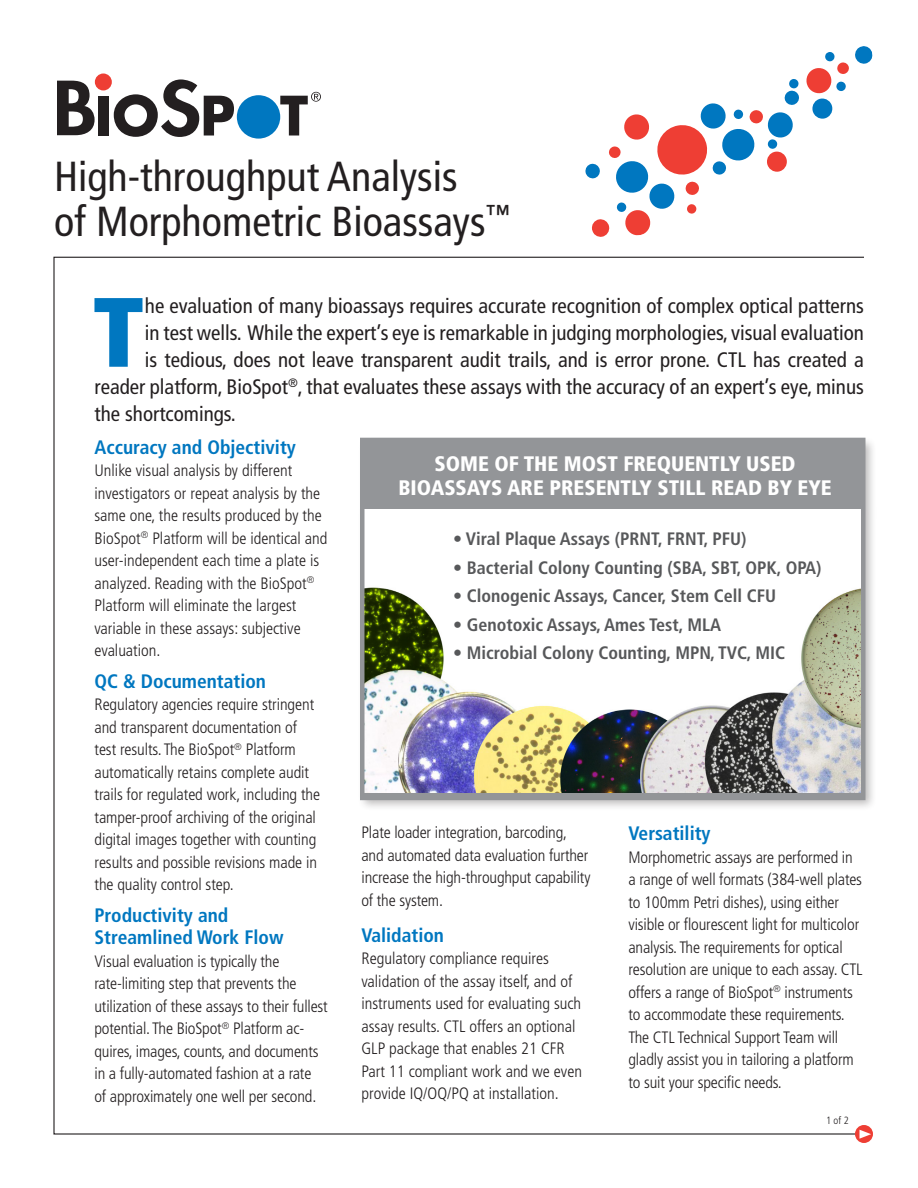
<style>
.page{position:relative;width:918px;height:1188px;background:#fff}
.page>*{position:absolute;margin:0;border:0;box-sizing:border-box;transform-origin:0 0}
.t1{font:900 condensed 98.4px "Frutiger LT Std";color:#0077c0}
.t2{font:condensed 42px "Frutiger LT Std";color:#231f20}
.t3{font:condensed 21px "Frutiger LT Std";color:#231f20}
.head{font:900 condensed 21px "Frutiger LT Std";color:#fff}
.head-2{font:700 condensed 19.5px/22.5px "Frutiger LT Std";color:#0077c0}
.head-3{font:700 condensed 18px "Frutiger LT Std";color:#57585a}
.t4{font:300 condensed 16.5px/22.5px "Frutiger LT Std";letter-spacing:-.005em;color:#231f20}
.bullets{font:300 condensed 10.5px "Frutiger LT Std";color:#231f20}
</style>
<div class="page">
<div style="left:237px;top:95px;width:43px;height:44px;background:#0077c0;border-radius:50%"></div>
<svg style="left:57px;top:81px;width:38px;height:54px"></svg>
<div style="left:95px;top:74px;width:17px;height:16px;background:#ee3e34;border-radius:50%"></div>
<div style="left:99px;top:96px;width:10px;height:40px;background:#231f20"></div>
<svg style="left:114px;top:79px;width:120px;height:58px"></svg>
<svg style="left:280px;top:92px;width:41px;height:44px"></svg>
<svg style="left:585px;top:46px;width:288px;height:191px"></svg>
<svg style="left:855px;top:1125px;width:18px;height:18px"></svg>
<svg style="left:860px;top:1130px;width:11px;height:9px"></svg>
<div style="left:358px;top:437px;width:519px;height:374px;background:#231f20;opacity:.3"></div>
<div style="left:362px;top:440px;width:502px;height:71px;background:#939598"></div>
<img style="left:365px;top:509px;width:496px;height:284px">
<div style="left:362px;top:793px;width:502px;height:6px;background:#939598"></div>
<div style="left:360px;top:438px;width:506px;height:362px;border:4px solid #939598"></div>
<p class="t2" style="left:54px;top:151px;width:405px">High-throughput Analysis</p>
<p class="t2" style="left:54px;top:196px;width:458px">of Morphometric Bioassays<sup>™</sup></p>
<p class="t1" style="left:93px;top:272px;width:52px">T</p>
<p class="t3" style="left:145px;top:293px;width:721px">he evaluation of many bioassays requires accurate recognition of complex optical patterns</p>
<p class="t3" style="left:145px;top:320px;width:721px">in test wells. While the expert’s eye is remarkable in judging morphologies, visual evaluation</p>
<p class="t3" style="left:145px;top:347px;width:721px">is tedious, does not leave transparent audit trails, and is error prone. CTL has created a</p>
<p class="t3" style="left:94px;top:374px;width:771px">reader platform, BioSpot<sup>®</sup>, that evaluates these assays with the accuracy of an expert’s eye, minus</p>
<p class="t3" style="left:94px;top:401px;width:143px">the shortcomings.</p>
<p class="head-2" style="left:94px;top:436px;width:203px">Accuracy and Objectivity</p>
<p class="t4" style="left:94px;top:460px;width:234px">Unlike visual analysis by different investigators or repeat analysis by the same one, the results produced by the BioSpot<sup>®</sup> Platform will be identical and user-independent each time a plate is analyzed. Reading with the BioSpot<sup>® </sup>Platform will eliminate the largest variable in these assays: subjective evaluation.</p>
<p class="head-2" style="left:94px;top:670px;width:173px">QC &amp; Documentation</p>
<p class="t4" style="left:94px;top:694px;width:227px">Regulatory agencies require stringent and transparent documentation of test results. The BioSpot<sup>®</sup> Platform automatically retains complete audit trails for regulated work, including the tamper-proof archiving of the original digital images together with counting results and possible revisions made in the quality control step.</p>
<p class="head-2" style="left:94px;top:904px;width:190px">Productivity and<br>Streamlined Work Flow</p>
<p class="t4" style="left:94px;top:950px;width:235px">Visual evaluation is typically the rate-limiting step that prevents the utilization of these assays to their fullest potential. The BioSpot<sup>®</sup> Platform ac&shy;quires, images, counts, and documents in a fully-automated fashion at a rate<br>of approximately one well per second.</p>
<p class="head" style="left:435px;top:451px;width:362px">SOME OF THE MOST FREQUENTLY USED</p>
<p class="head" style="left:398px;top:475px;width:435px">BIOASSAYS ARE PRESENTLY STILL READ BY EYE</p>
<p class="head-3" style="left:453px;top:528px;width:295px">• Viral Plaque Assays (PRNT, FRNT, PFU)</p>
<p class="head-3" style="left:453px;top:557px;width:370px">• Bacterial Colony Counting (SBA, SBT, OPK, OPA)</p>
<p class="head-3" style="left:453px;top:585px;width:325px">• Clonogenic Assays, Cancer, Stem Cell CFU</p>
<p class="head-3" style="left:453px;top:614px;width:270px">• Genotoxic Assays, Ames Test, MLA</p>
<p class="head-3" style="left:453px;top:642px;width:334px">• Microbial Colony Counting, MPN, TVC, MIC</p>
<p class="t4" style="left:362px;top:821px;width:231px">Plate loader integration, barcoding, and automated data evaluation further increase the high-throughput capability of the system.</p>
<p class="head-2" style="left:362px;top:924px;width:84px">Validation</p>
<p class="t4" style="left:362px;top:947px;width:222px">Regulatory compliance requires validation of the assay itself, and of instruments used for evaluating such assay results. CTL offers an optional GLP package that enables 21 CFR Part 11 compliant work and we even provide IQ/OQ/PQ at installation.</p>
<p class="head-2" style="left:628px;top:822px;width:84px">Versatility</p>
<p class="t4" style="left:628px;top:846px;width:236px">Morphometric assays are performed in a range of well formats (384-well plates to 100mm Petri dishes), using either visible or flourescent light for multicolor analysis. The requirements for optical resolution are unique to each assay. CTL offers a range of BioSpot<sup>®</sup> instruments to accommodate these requirements.<br>The CTL Technical Support Team will gladly assist you in tailoring a platform to suit your specific needs.</p>
<p class="bullets" style="left:826px;top:1115px;width:24px">1 of 2</p>
</div>
